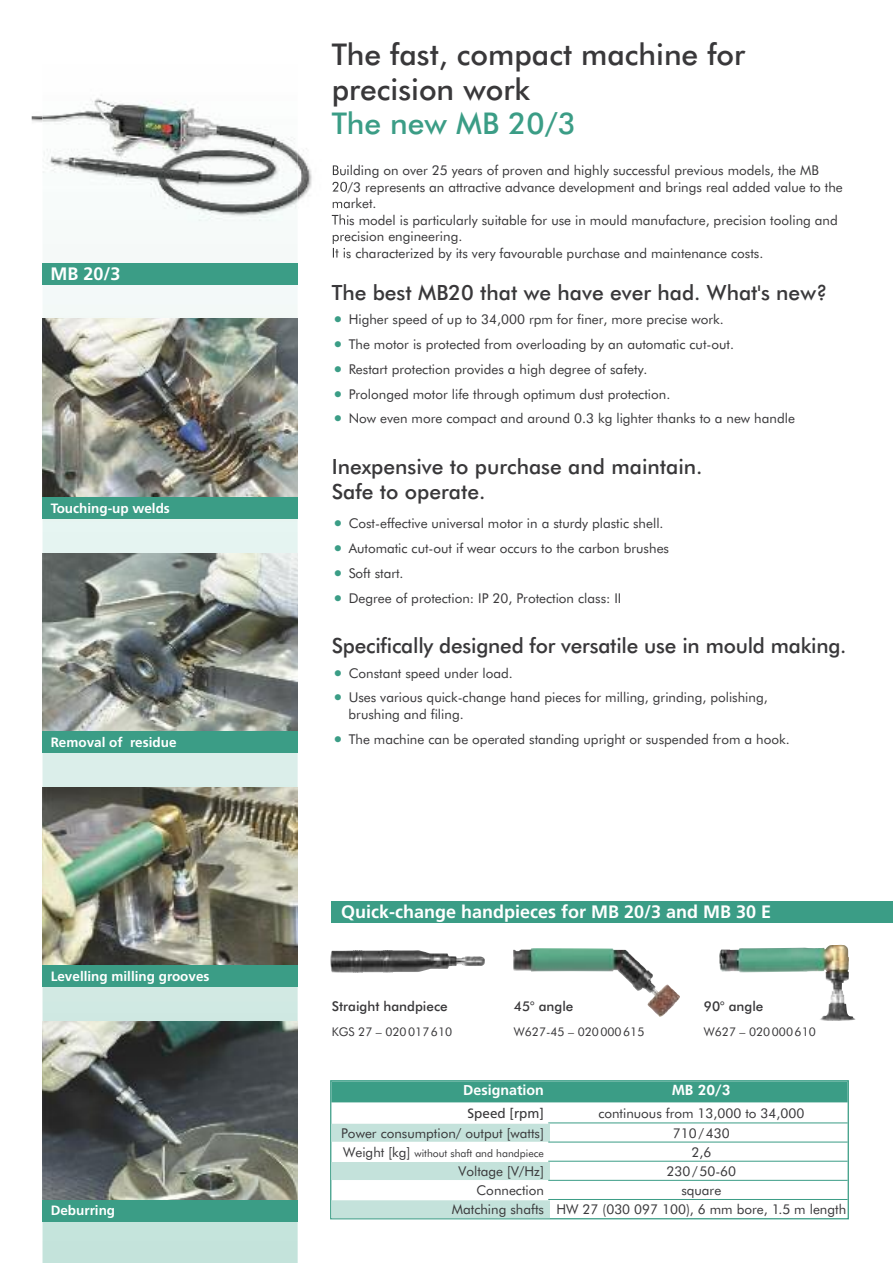
<style>
.page{position:relative;width:893px;height:1263px;background:#fff}
.page>*{position:absolute;margin:0;border:0;box-sizing:border-box;transform-origin:0 0}
.t1{font:500 30px/34.5px "Futura BT";color:#39383a}
.t2{font:500 30px "Futura BT";color:#3b9d86}
.t3{font:500 21px/25.5px "Futura BT";color:#39383a}
.t4{font:700 18px "Frutiger";color:#fff}
.t5{font:700 14.25px "Frutiger";color:#fff}
.t6{font:800 14.25px "Futura BT";color:#fff}
.t7{font:13.5px/16.5px "Futura Book BT";color:#39383a}
.t8{font:700 13.5px "Frutiger";color:#fff}
.t9{font:500 13.5px "Futura BT";color:#39383a}
.t10{font:13.5px "Frutiger";color:#39383a}
.t11{font:12px "Futura Book BT";color:#39383a}
.t12{font:10.5px "Futura Book BT";color:#39383a}
.s1{font-size:21px;color:#3b9d86}
.s2{font-size:13.5px}
</style>
<div class="page">
<div style="left:330px;top:1080px;width:519px;height:139px;border:1px solid #3b9d86"></div>
<div style="left:331px;top:1081px;width:517px;height:21px;background:#3b9d86"></div>
<hr style="left:548px;top:1122px;width:300px;height:1px;background:#3b9d86">
<div style="left:331px;top:1124px;width:219px;height:18px;background:#c4e2db"></div>
<hr style="left:548px;top:1142px;width:300px;height:1px;background:#3b9d86">
<hr style="left:548px;top:1161px;width:300px;height:1px;background:#3b9d86">
<div style="left:331px;top:1162px;width:219px;height:18px;background:#c4e2db"></div>
<hr style="left:548px;top:1180px;width:300px;height:1px;background:#3b9d86">
<hr style="left:548px;top:1199px;width:300px;height:1px;background:#3b9d86">
<div style="left:331px;top:1200px;width:219px;height:18px;background:#c4e2db"></div>
<img style="left:43px;top:285px;width:255px;height:978px">
<img style="left:43px;top:319px;width:255px;height:178px">
<img style="left:43px;top:553px;width:255px;height:179px">
<img style="left:43px;top:1021px;width:255px;height:179px">
<img style="left:43px;top:787px;width:255px;height:179px">
<div style="left:43px;top:732px;width:255px;height:21px;background:#3b9d86"></div>
<div style="left:43px;top:966px;width:255px;height:21px;background:#3b9d86"></div>
<div style="left:43px;top:1200px;width:255px;height:21px;background:#3b9d86"></div>
<div style="left:43px;top:264px;width:255px;height:21px;background:#3b9d86"></div>
<img style="left:719px;top:945px;width:136px;height:76px">
<img style="left:513px;top:948px;width:167px;height:69px">
<img style="left:330px;top:950px;width:155px;height:23px">
<div style="left:332px;top:901px;width:561px;height:22px;background:#3b9d86"></div>
<img style="left:32px;top:115px;width:315px;height:153px">
<svg style="left:333px;top:165px;width:13px;height:11px"></svg>
<img style="left:332px;top:182px;width:15px;height:10px">
<img style="left:333px;top:201px;width:14px;height:7px">
<img style="left:332px;top:214px;width:14px;height:11px">
<img style="left:333px;top:234px;width:14px;height:10px">
<img style="left:333px;top:247px;width:14px;height:11px">
<img style="left:43px;top:98px;width:255px;height:166px">
<img style="left:43px;top:264px;width:255px;height:4px">
<div style="left:43px;top:497px;width:255px;height:22px;background:#3b9d86"></div>
<h3 class="t4" style="left:50px;top:267px;width:72px">MB 20/3</h3>
<p class="t8" style="left:51px;top:503px;width:121px">Touching-up welds</p>
<p class="t8" style="left:51px;top:737px;width:127px">Removal of residue</p>
<p class="t8" style="left:51px;top:971px;width:160px">Levelling milling grooves</p>
<p class="t8" style="left:51px;top:1205px;width:66px">Deburring</p>
<h1 class="t1" style="left:332px;top:38px;width:415px">The fast, compact machine for precision work</h1>
<h1 class="t2" style="left:332px;top:106px;width:246px">The new MB 20/3</h1>
<p class="t7" style="left:332px;top:163px;width:513px">Building on over 25 years of proven and highly successful previous models, the MB 20/3 represents an attractive advance development and brings real added value to the market.<br>This model is particularly suitable for use in mould manufacture, precision tooling and precision engineering.<br>It is characterized by its very favourable purchase and maintenance costs.</p>
<h2 class="t3" style="left:332px;top:280px;width:497px">The best MB20 that we have ever had. What's new?</h2>
<p class="t7" style="left:332px;top:312px;width:394px"><span class="s1">•</span> Higher speed of up to 34,000 rpm for finer, more precise work.</p>
<p class="t7" style="left:332px;top:337px;width:404px"><span class="s1">•</span> The motor is protected from overloading by an automatic cut-out.</p>
<p class="t7" style="left:332px;top:362px;width:317px"><span class="s1">•</span> Restart protection provides a high degree of safety.</p>
<p class="t7" style="left:332px;top:387px;width:340px"><span class="s1">•</span> Prolonged motor life through optimum dust protection.</p>
<p class="t7" style="left:332px;top:411px;width:465px"><span class="s1">•</span> Now even more compact and around 0.3 kg lighter thanks to a new handle</p>
<h2 class="t3" style="left:332px;top:454px;width:372px">Inexpensive to purchase and maintain.<br>Safe to operate.</h2>
<p class="t7" style="left:332px;top:516px;width:333px"><span class="s1">•</span> Cost-effective universal motor in a sturdy plastic shell.</p>
<p class="t7" style="left:332px;top:541px;width:339px"><span class="s1">•</span> Automatic cut-out if wear occurs to the carbon brushes</p>
<p class="t7" style="left:332px;top:566px;width:73px"><span class="s1">•</span> Soft start.</p>
<p class="t7" style="left:332px;top:591px;width:291px"><span class="s1">•</span> Degree of protection: IP 20, Protection class: II</p>
<h2 class="t3" style="left:332px;top:633px;width:516px">Specifically designed for versatile use in mould making.</h2>
<p class="t7" style="left:332px;top:666px;width:183px"><span class="s1">•</span> Constant speed under load.</p>
<p class="t7" style="left:349px;top:690px;width:421px;text-indent:-17px"><span class="s1">•</span> Uses various quick-change hand pieces for milling, grinding, polishing, brushing and filing.</p>
<p class="t7" style="left:332px;top:732px;width:459px"><span class="s1">•</span> The machine can be operated standing upright or suspended from a hook.</p>
<h3 class="t4" style="left:341px;top:904px;width:432px">Quick-change handpieces for MB 20/3 and MB 30 E</h3>
<p class="t9" style="left:332px;top:998px;width:117px">Straight handpiece</p>
<p class="t11" style="left:332px;top:1027px;width:122px">KGS 27 – 020017610</p>
<p class="t9" style="left:514px;top:998px;width:61px">45° angle</p>
<p class="t11" style="left:514px;top:1027px;width:132px">W627-45 – 020000615</p>
<p class="t9" style="left:704px;top:998px;width:61px">90° angle</p>
<p class="t11" style="left:704px;top:1027px;width:113px">W627 – 020000610</p>
<p class="t5" style="left:463px;top:1084px;width:82px">Designation</p>
<p class="t6" style="left:672px;top:1082px;width:60px">MB 20/3</p>
<p class="t10" style="left:467px;top:1108px;width:78px">Speed [rpm]</p>
<p class="t7" style="left:598px;top:1106px;width:207px">continuous from 13,000 to 34,000</p>
<p class="t7" style="left:341px;top:1125px;width:204px">Power consumption/ output [watts]</p>
<p class="t7" style="left:673px;top:1125px;width:58px">710/430</p>
<p class="t12" style="left:343px;top:1149px;width:202px"><span class="s2">Weight [kg]</span> without shaft and handpiece</p>
<p class="t7" style="left:691px;top:1145px;width:21px">2,6</p>
<p class="t7" style="left:459px;top:1164px;width:87px">Voltage [V/Hz]</p>
<p class="t7" style="left:666px;top:1164px;width:71px">230/50-60</p>
<p class="t7" style="left:476px;top:1183px;width:69px">Connection</p>
<p class="t7" style="left:452px;top:1182px;width:396px;line-height:19.2px;text-indent:229px">square<br>Matching shafts HW 27 (030 097 100), 6 mm bore, 1.5 m length</p>
</div>
